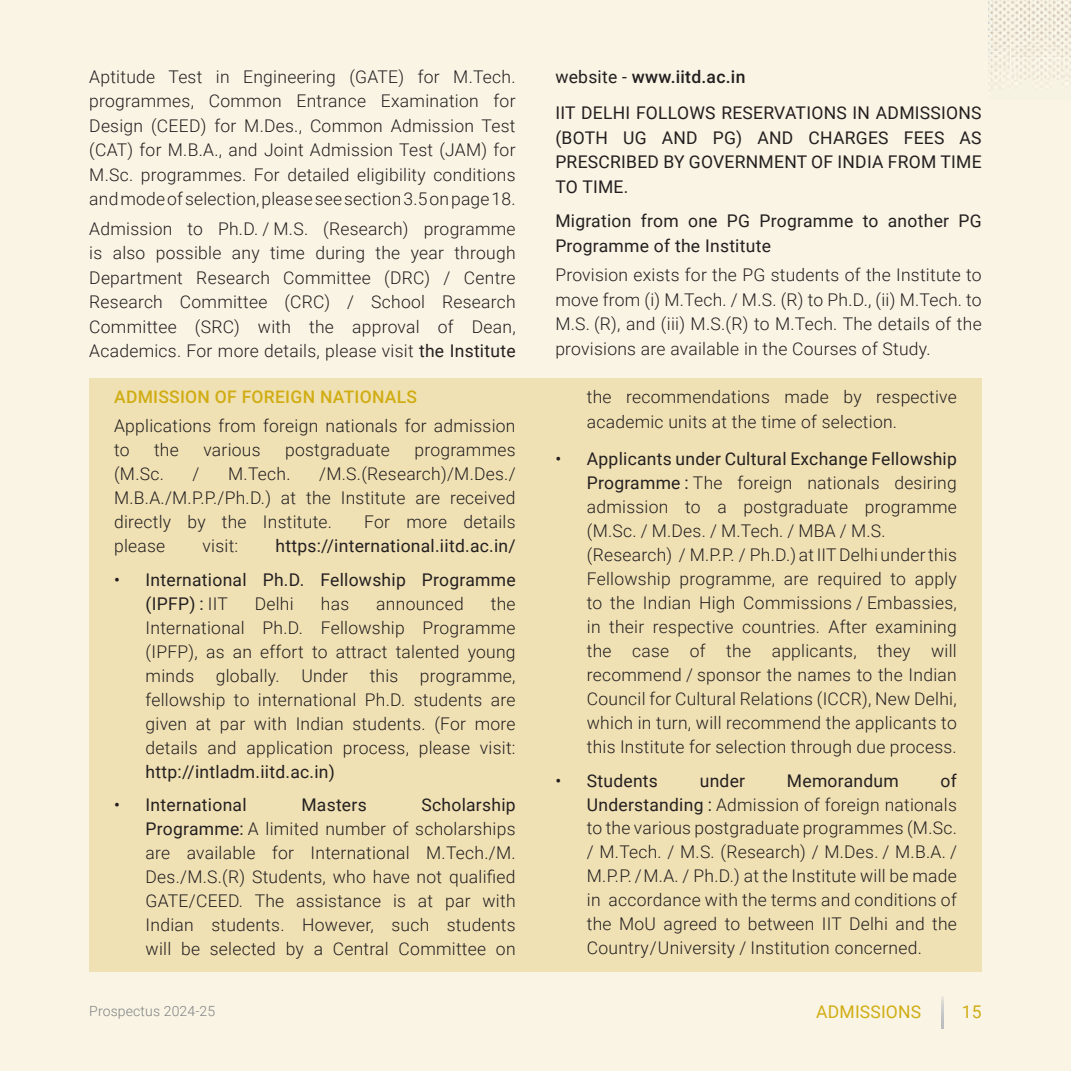
<style>
.page{position:relative;width:1071px;height:1071px;background:#f9f4e3}
.page>*{position:absolute;margin:0;border:0;box-sizing:border-box;transform-origin:0 0}
.t1{font:300 17.5px/24px "Roboto";letter-spacing:.015em;color:#231f20;text-align:justify}
.t2{font:17.5px/24.5px "Roboto";letter-spacing:.015em;color:#231f20}
.t3{font:500 17.5px "Roboto";letter-spacing:.015em;color:#d0ad14}
.t4{font:17.5px "Roboto";letter-spacing:.01em;color:#d0ad14}
.t5{font:300 14px "Roboto";letter-spacing:.01em;color:#808285}
.s1{font-weight:400}
.s2{font-weight:300}
.s3{font-weight:500}
</style>
<div class="page">
<div style="left:89px;top:379px;width:893px;height:593px;background:#f0e1b4"></div>
<img style="left:988px;top:0;width:83px;height:88px">
<p class="t1" style="left:89px;top:63px;width:428px;line-height:24.5px">Aptitude Test in Engineering (GATE) for M.Tech. programmes, Common Entrance Examination for Design (CEED) for M.Des., Common Admission Test (CAT) for M.B.A., and Joint Admission Test (JAM) for M.Sc. programmes. For detailed eligibility conditions and mode of selection, please see section 3.5 on page 18.</p>
<p class="t1" style="left:89px;top:215px;width:428px;line-height:24.5px">Admission to Ph.D. / M.S. (Research) programme is also possible any time during the year through Department Research Committee (DRC) / Centre Research Committee (CRC) / School Research Committee (SRC) with the approval of Dean, Academics. For more details, please visit <span class="s1">the Institute</span></p>
<p class="t3" style="left:114px;top:385px;width:305px">ADMISSION OF FOREIGN NATIONALS</p>
<p class="t1" style="left:114px;top:413px;width:403px">Applications from foreign nationals for admission to</p>
<p class="t1" style="left:154px;top:437px;width:26px">the</p>
<p class="t1" style="left:203px;top:437px;width:59px">various</p>
<p class="t1" style="left:285px;top:437px;width:106px">postgraduate</p>
<p class="t1" style="left:415px;top:437px;width:103px">programmes</p>
<p class="t1" style="left:114px;top:461px;width:51px">(M.Sc.</p>
<p class="t1" style="left:193px;top:461px;width:8px">/</p>
<p class="t1" style="left:228px;top:461px;width:64px">M.Tech.</p>
<p class="t1" style="left:114px;top:461px;width:403px;text-indent:205px">/M.S.(Research)/M.Des./ M.B.A./M.P.P./Ph.D.) at the Institute are received directly by the Institute.</p>
<p class="t1" style="left:364px;top:509px;width:153px">For more details</p>
<p class="t1" style="left:114px;top:533px;width:53px">please</p>
<p class="t1" style="left:203px;top:533px;width:37px">visit:</p>
<p class="t2" style="left:276px;top:533px;width:242px">https://international.iitd.ac.in/</p>
<p class="t2" style="left:146px;top:567px;width:372px;line-height:24px;text-indent:-32px">• International Ph.D. Fellowship Programme (IPFP) : <span class="s2">IIT</span></p>
<p class="t1" style="left:146px;top:591px;width:372px;text-indent:345px">the International Ph.D. Fellowship Programme (IPFP), as an effort to attract talented young minds globally. Under this programme, fellowship to international Ph.D. students are given at par with Indian students. (For more details and application process, please visit:</p>
<p class="t2" style="left:146px;top:758px;width:191px">http://intladm.iitd.ac.in)</p>
<p class="t2" style="left:114px;top:792px;width:134px">• International</p>
<p class="t2" style="left:301px;top:792px;width:67px">Masters</p>
<p class="t1" style="left:255px;top:591px;width:41px">Delhi</p>
<p class="t1" style="left:321px;top:591px;width:30px">has</p>
<p class="t1" style="left:376px;top:591px;width:89px">announced</p>
<p class="t1" style="left:146px;top:793px;width:372px;text-indent:276px"><span class="s1">Scholarship Programme:</span> A limited number of scholarships are available for International M.Tech./M.<br>Des./M.S.(R) Students, who have not qualified GATE/CEED. The assistance is at par with Indian students. However, such students will be selected by a Central Committee on</p>
<p class="t2" style="left:555px;top:57px;width:428px;line-height:36.9px">website - <span class="s3">www.iitd.ac.in<br></span>IIT DELHI FOLLOWS RESERVATIONS IN ADMISSIONS</p>
<p class="t2" style="left:555px;top:125px;width:428px;text-align:justify">(BOTH UG AND PG) AND CHARGES FEES AS PRESCRIBED BY GOVERNMENT OF INDIA FROM TIME TO TIME.</p>
<p class="t2" style="left:555px;top:208px;width:428px">Migration from one PG Programme to another PG<br>Programme of the Institute</p>
<p class="t1" style="left:555px;top:262px;width:428px;line-height:24.5px">Provision exists for the PG students of the Institute to move from (i) M.Tech. / M.S. (R) to Ph.D., (ii) M.Tech. to M.S. (R), and (iii) M.S.(R) to M.Tech. The details of the provisions are available in the Courses of Study.</p>
<p class="t1" style="left:587px;top:384px;width:372px;line-height:24.5px">the recommendations made by respective academic units at the time of selection.</p>
<p class="t1" style="left:587px;top:446px;width:372px;text-align:left;text-indent:-32px"><span class="s1">• Applicants under Cultural Exchange Fellowship Programme :</span> The foreign nationals desiring admission to a postgraduate programme (M.Sc. / M.Des. / M.Tech. / MBA / M.S. (Research) / M.P.P. / Ph.D.) at IIT Delhi under this Fellowship programme, are required to apply to the Indian High Commissions / Embassies, in their respective countries. After examining the case of the applicants, they will recommend / sponsor the names to the Indian Council for Cultural Relations (ICCR), New Delhi, which in turn, will recommend the applicants to this Institute for selection through due process.</p>
<p class="t2" style="left:555px;top:767px;width:104px">• Students</p>
<p class="t2" style="left:700px;top:767px;width:47px">under</p>
<p class="t2" style="left:787px;top:767px;width:113px">Memorandum</p>
<p class="t1" style="left:587px;top:768px;width:372px;text-indent:354px"><span class="s1">of Understanding :</span> Admission of foreign nationals to the various postgraduate programmes (M.Sc. / M.Tech. / M.S. (Research) / M.Des. / M.B.A. / M.P.P. /M.A. / Ph.D.) at the Institute will be made in accordance with the terms and conditions of the MoU agreed to between IIT Delhi and the Country/University / Institution concerned.</p>
<p class="t5" style="left:89px;top:1002px;width:127px">Prospectus 2024-25</p>
<p class="t4" style="left:816px;top:999px;width:106px">ADMISSIONS</p>
<p class="t4" style="left:962px;top:999px;width:21px">15</p>
</div>
